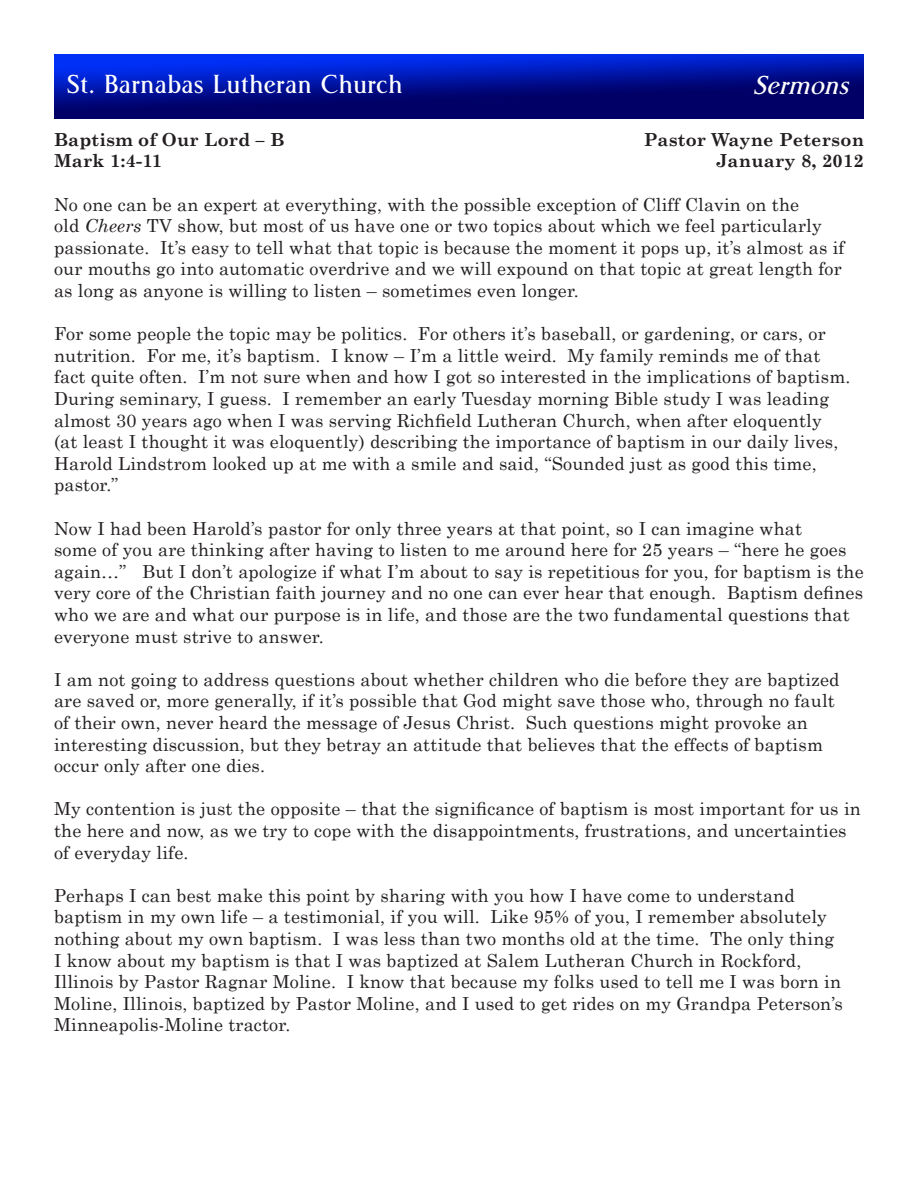
<style>
.page{position:relative;width:918px;height:1188px;background:#fff}
.page>*{position:absolute;margin:0;border:0;box-sizing:border-box;transform-origin:0 0}
.t1{font:27px "Central Station";color:#fff}
.t2{font:italic 27px "Central Station";color:#fff}
.Scripture{font:18px/21.6px "Century Schoolbook";letter-spacing:.01em;color:#231f20}
.Scripture-2{font:700 18px "Century Schoolbook";letter-spacing:.01em;color:#231f20}
.s1{font-style:italic}
</style>
<div class="page">
<img style="left:54px;top:54px;width:810px;height:65px">
<p class="t1" style="left:66px;top:69px;width:338px">St. Barnabas Lutheran Church</p>
<p class="t2" style="left:753px;top:71px;width:105px">Sermons</p>
<p class="Scripture-2" style="left:54px;top:128px;width:232px">Baptism of Our Lord – B</p>
<p class="Scripture-2" style="left:644px;top:128px;width:222px">Pastor Wayne Peterson</p>
<p class="Scripture-2" style="left:54px;top:150px;width:110px">Mark 1:4-11</p>
<p class="Scripture-2" style="left:716px;top:150px;width:150px">January 8, 2012</p>
<p class="Scripture" style="left:54px;top:193px;width:792px">No one can be an expert at everything, with the possible exception of Cliff Clavin on the<br>old <span class="s1">Cheers</span> TV show, but most of us have one or two topics about which we feel particularly passionate. It’s easy to tell what that topic is because the moment it pops up, it’s almost as if our mouths go into automatic overdrive and we will expound on that topic at great length for as long as anyone is willing to listen – sometimes even longer.</p>
<p class="Scripture" style="left:54px;top:323px;width:798px">For some people the topic may be politics. For others it’s baseball, or gardening, or cars, or nutrition. For me, it’s baptism. I know – I’m a little weird. My family reminds me of that fact quite often. I’m not sure when and how I got so interested in the implications of baptism.<br>During seminary, I guess. I remember an early Tuesday morning Bible study I was leading almost 30 years ago when I was serving Richfield Lutheran Church, when after eloquently<br>(at least I thought it was eloquently) describing the importance of baptism in our daily lives, Harold Lindstrom looked up at me with a smile and said, “Sounded just as good this time, pastor.”</p>
<p class="Scripture" style="left:54px;top:517px;width:811px">Now I had been Harold’s pastor for only three years at that point, so I can imagine what<br>some of you are thinking after having to listen to me around here for 25 years – “here he goes again…” But I don’t apologize if what I’m about to say is repetitious for you, for baptism is the very core of the Christian faith journey and no one can ever hear that enough. Baptism defines who we are and what our purpose is in life, and those are the two fundamental questions that everyone must strive to answer.</p>
<p class="Scripture" style="left:54px;top:668px;width:787px">I am not going to address questions about whether children who die before they are baptized are saved or, more generally, if it’s possible that God might save those who, through no fault of their own, never heard the message of Jesus Christ. Such questions might provoke an interesting discussion, but they betray an attitude that believes that the effects of baptism occur only after one dies.</p>
<p class="Scripture" style="left:54px;top:798px;width:808px">My contention is just the opposite – that the significance of baptism is most important for us in the here and now, as we try to cope with the disappointments, frustrations, and uncertainties of everyday life.</p>
<p class="Scripture" style="left:54px;top:884px;width:790px">Perhaps I can best make this point by sharing with you how I have come to understand baptism in my own life – a testimonial, if you will. Like 95% of you, I remember absolutely nothing about my own baptism. I was less than two months old at the time. The only thing I know about my baptism is that I was baptized at Salem Lutheran Church in Rockford, Illinois by Pastor Ragnar Moline. I know that because my folks used to tell me I was born in Moline, Illinois, baptized by Pastor Moline, and I used to get rides on my Grandpa Peterson’s Minneapolis-Moline tractor.</p>
</div>
